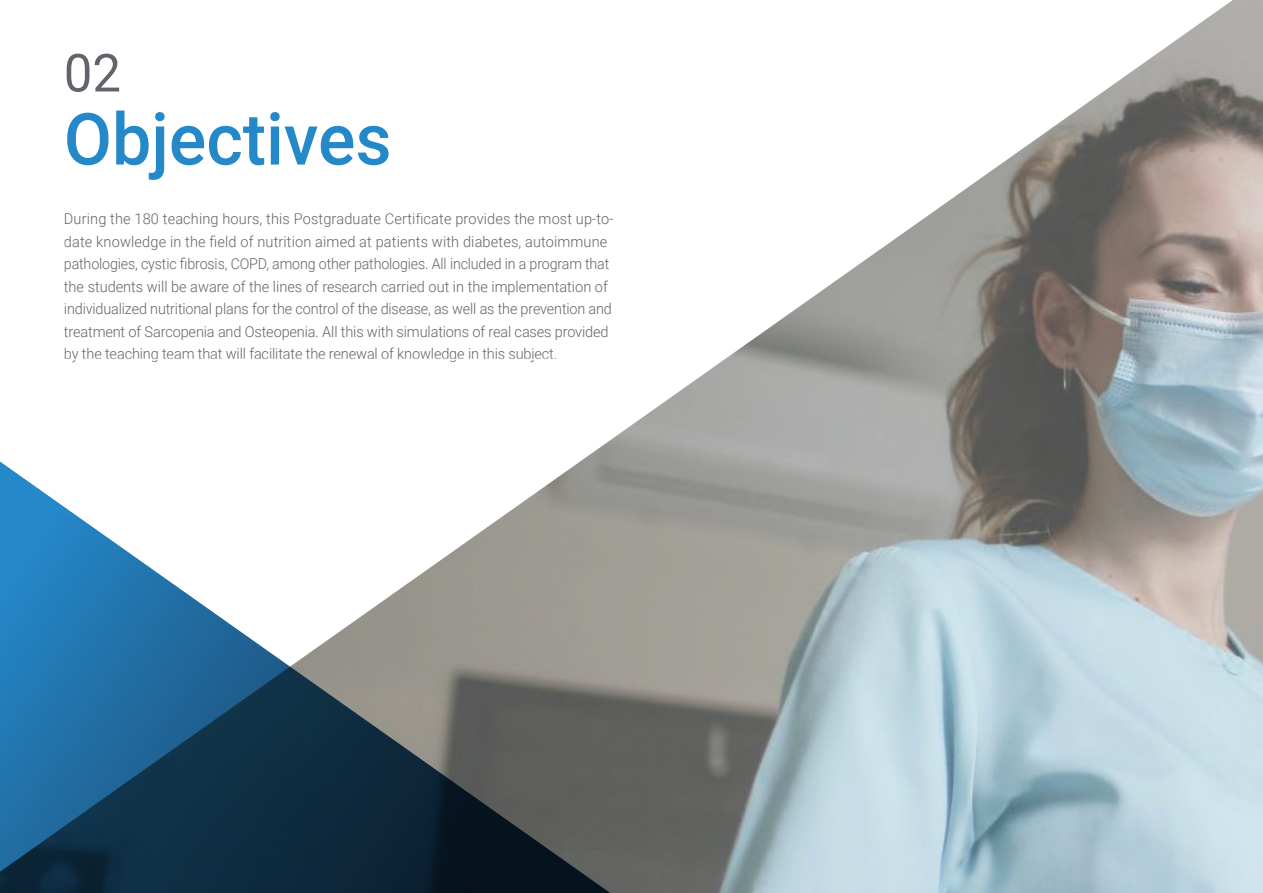
<style>
.page{position:relative;width:1263px;height:893px;background:#fff}
.page>*{position:absolute;margin:0;border:0;box-sizing:border-box;transform-origin:0 0}
.t1{font:500 72px "Roboto";color:#2488c9}
.t2{font:52.5px "Roboto";color:#61646a}
.t3{font:300 15px/22.5px "Roboto";letter-spacing:-.01em;color:#61646a}
</style>
<div class="page">
<img style="left:602px;top:0;width:661px;height:893px">
<svg style="left:0;top:446px;width:640px;height:447px"></svg>
<h2 class="t2" style="left:64px;top:36px;width:59px">02</h2>
<h1 class="t1" style="left:64px;top:89px;width:329px">Objectives</h1>
<p class="t3" style="left:64px;top:207px;width:551px">During the 180 teaching hours, this Postgraduate Certificate provides the most up-to&shy;date knowledge in the field of nutrition aimed at patients with diabetes, autoimmune pathologies, cystic fibrosis, COPD, among other pathologies. All included in a program that the students will be aware of the lines of research carried out in the implementation of individualized nutritional plans for the control of the disease, as well as the prevention and treatment of Sarcopenia and Osteopenia. All this with simulations of real cases provided by the teaching team that will facilitate the renewal of knowledge in this subject.</p>
</div>
